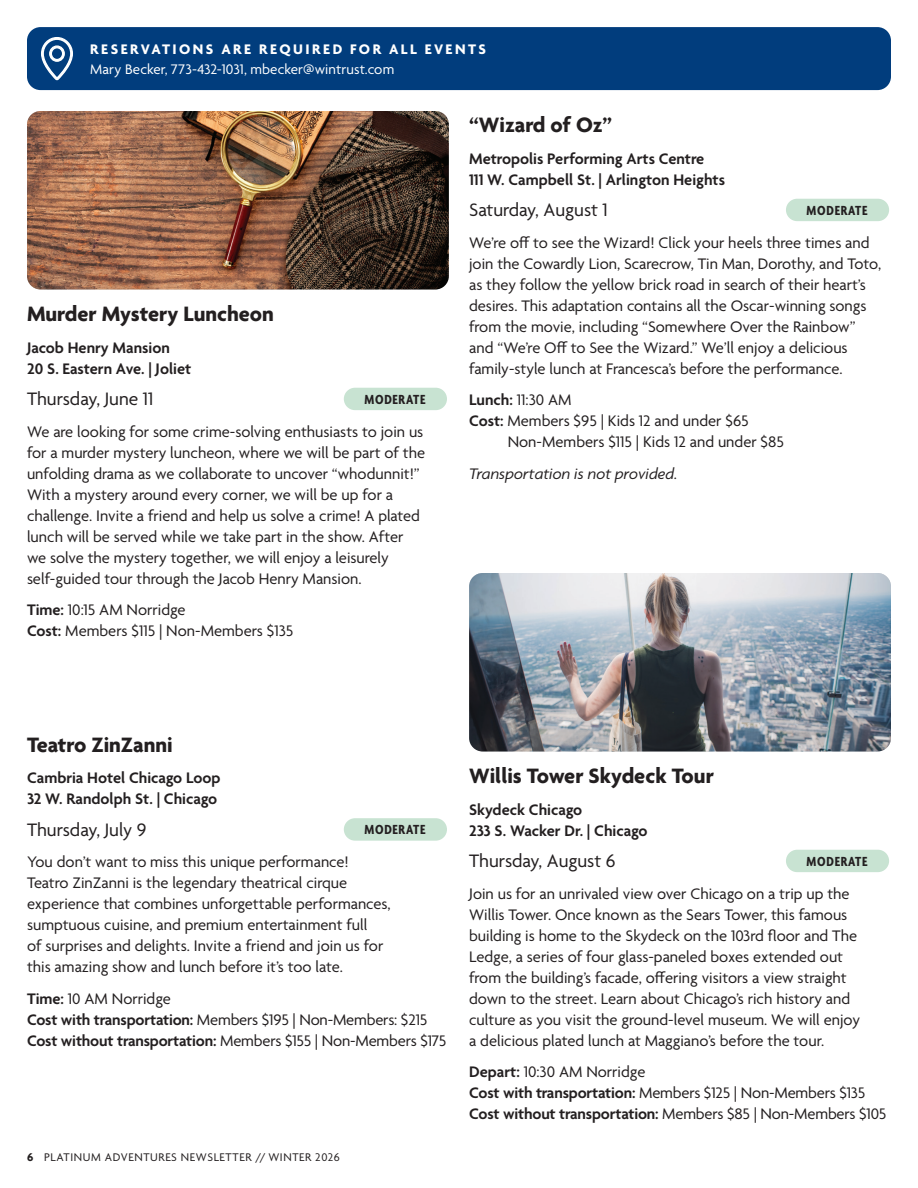
<style>
.page{position:relative;width:918px;height:1188px;background:#fff}
.page>*{position:absolute;margin:0;border:0;box-sizing:border-box;transform-origin:0 0}
.t1{font:700 22.5px "Agenda";color:#231f20}
.t2{font:19.5px "Agenda";color:#231f20}
.t3{font:16.5px/21px "Agenda";color:#231f20}
.t4{font:600 16.5px/21px "Agenda";color:#231f20}
.t5{font:italic 16.5px "Agenda";color:#231f20}
.t6{font:15px "Agenda";letter-spacing:.005em;color:#fff}
.t7{font:700 15px "Agenda";letter-spacing:.165em;color:#fff}
.t8{font:700 condensed 14.25px "Agenda";letter-spacing:.05em;color:#231f20}
.t9{font:12px "Agenda";letter-spacing:.05em;color:#231f20}
.s1{font-weight:600}
.s2{font-weight:700}
</style>
<div class="page">
<div style="left:27px;top:27px;width:864px;height:63px;background:#013d7d;border-radius:14px"></div>
<svg style="left:41px;top:37px;width:32px;height:44px"></svg>
<img style="left:27px;top:111px;width:422px;height:179px">
<div style="left:344px;top:388px;width:103px;height:22px;background:#c8e3d2;border-radius:11px"></div>
<div style="left:344px;top:818px;width:103px;height:23px;background:#c8e3d2;border-radius:11px"></div>
<div style="left:786px;top:199px;width:103px;height:22px;background:#c8e3d2;border-radius:11px"></div>
<img style="left:469px;top:573px;width:422px;height:179px">
<div style="left:786px;top:850px;width:103px;height:22px;background:#c8e3d2;border-radius:11px"></div>
<p class="t7" style="left:90px;top:41px;width:397px">RESERVATIONS ARE REQUIRED FOR ALL EVENTS</p>
<p class="t6" style="left:90px;top:61px;width:306px">Mary Becker, 773-432-1031, mbecker@wintrust.com</p>
<h1 class="t1" style="left:27px;top:302px;width:249px">Murder Mystery Luncheon</h1>
<p class="t4" style="left:27px;top:338px;width:166px">Jacob Henry Mansion<br>20 S. Eastern Ave. | Joliet</p>
<p class="t2" style="left:27px;top:388px;width:128px">Thursday, June 11</p>
<p class="t8" style="left:365px;top:391px;width:62px">MODERATE</p>
<p class="t3" style="left:27px;top:422px;width:400px">We are looking for some crime-solving enthusiasts to join us for a murder mystery luncheon, where we will be part of the unfolding drama as we collaborate to uncover “whodunnit!” With a mystery around every corner, we will be up for a challenge. Invite a friend and help us solve a crime! A plated lunch will be served while we take part in the show. After we solve the mystery together, we will enjoy a leisurely self-guided tour through the Jacob Henry Mansion.</p>
<p class="t3" style="left:27px;top:600px;width:268px"><span class="s1">Time:</span> 10:15 AM Norridge<br><span class="s1">Cost:</span> Members $115 | Non-Members $135</p>
<h1 class="t1" style="left:469px;top:113px;width:144px">“Wizard of Oz”</h1>
<p class="t4" style="left:469px;top:149px;width:257px">Metropolis Performing Arts Centre<br>111 W. Campbell St. | Arlington Heights</p>
<p class="t2" style="left:469px;top:199px;width:140px">Saturday, August 1</p>
<p class="t8" style="left:807px;top:202px;width:62px">MODERATE</p>
<p class="t3" style="left:469px;top:233px;width:414px">We’re off to see the Wizard! Click your heels three times and join the Cowardly Lion, Scarecrow, Tin Man, Dorothy, and Toto, as they follow the yellow brick road in search of their heart’s desires. This adaptation contains all the Oscar-winning songs from the movie, including “Somewhere Over the Rainbow” and “We’re Off to See the Wizard.” We’ll enjoy a delicious family-style lunch at Francesca’s before the performance.</p>
<p class="t3" style="left:469px;top:390px;width:104px"><span class="s1">Lunch:</span> 11:30 AM</p>
<p class="t3" style="left:469px;top:411px;width:281px"><span class="s1">Cost:</span> Members $95 | Kids 12 and under $65</p>
<p class="t3" style="left:508px;top:432px;width:278px">Non-Members $115 | Kids 12 and under $85</p>
<p class="t5" style="left:469px;top:463px;width:210px">Transportation is not provided.</p>
<h1 class="t1" style="left:27px;top:732px;width:147px">Teatro ZinZanni</h1>
<p class="t4" style="left:27px;top:768px;width:195px">Cambria Hotel Chicago Loop<br>32 W. Randolph St. | Chicago</p>
<p class="t2" style="left:27px;top:819px;width:121px">Thursday, July 9</p>
<p class="t8" style="left:365px;top:822px;width:62px">MODERATE</p>
<p class="t3" style="left:27px;top:852px;width:365px">You don’t want to miss this unique performance!<br>Teatro ZinZanni is the legendary theatrical cirque experience that combines unforgettable performances, sumptuous cuisine, and premium entertainment full<br>of surprises and delights. Invite a friend and join us for this amazing show and lunch before it’s too late.</p>
<p class="t3" style="left:27px;top:989px;width:421px"><span class="s1">Time:</span> 10 AM Norridge<br><span class="s1">Cost with transportation:</span> Members $195 | Non-Members: $215<br><span class="s1">Cost without transportation:</span> Members $155 | Non-Members $175</p>
<p class="t9" style="left:27px;top:1151px;width:314px"><span class="s2">6</span> PLATINUM ADVENTURES NEWSLETTER // WINTER 2026</p>
<h1 class="t1" style="left:469px;top:764px;width:246px">Willis Tower Skydeck Tour</h1>
<p class="t4" style="left:469px;top:800px;width:180px">Skydeck Chicago<br>233 S. Wacker Dr. | Chicago</p>
<p class="t2" style="left:469px;top:850px;width:148px">Thursday, August 6</p>
<p class="t8" style="left:807px;top:853px;width:62px">MODERATE</p>
<p class="t3" style="left:469px;top:884px;width:392px">Join us for an unrivaled view over Chicago on a trip up the Willis Tower. Once known as the Sears Tower, this famous building is home to the Skydeck on the 103rd floor and The Ledge, a series of four glass-paneled boxes extended out from the building’s facade, offering visitors a view straight down to the street. Learn about Chicago’s rich history and culture as you visit the ground-level museum. We will enjoy a delicious plated lunch at Maggiano’s before the tour.</p>
<p class="t3" style="left:469px;top:1062px;width:419px"><span class="s1">Depart:</span> 10:30 AM Norridge<br><span class="s1">Cost with transportation:</span> Members $125 | Non-Members $135<br><span class="s1">Cost without transportation:</span> Members $85 | Non-Members $105</p>
</div>
